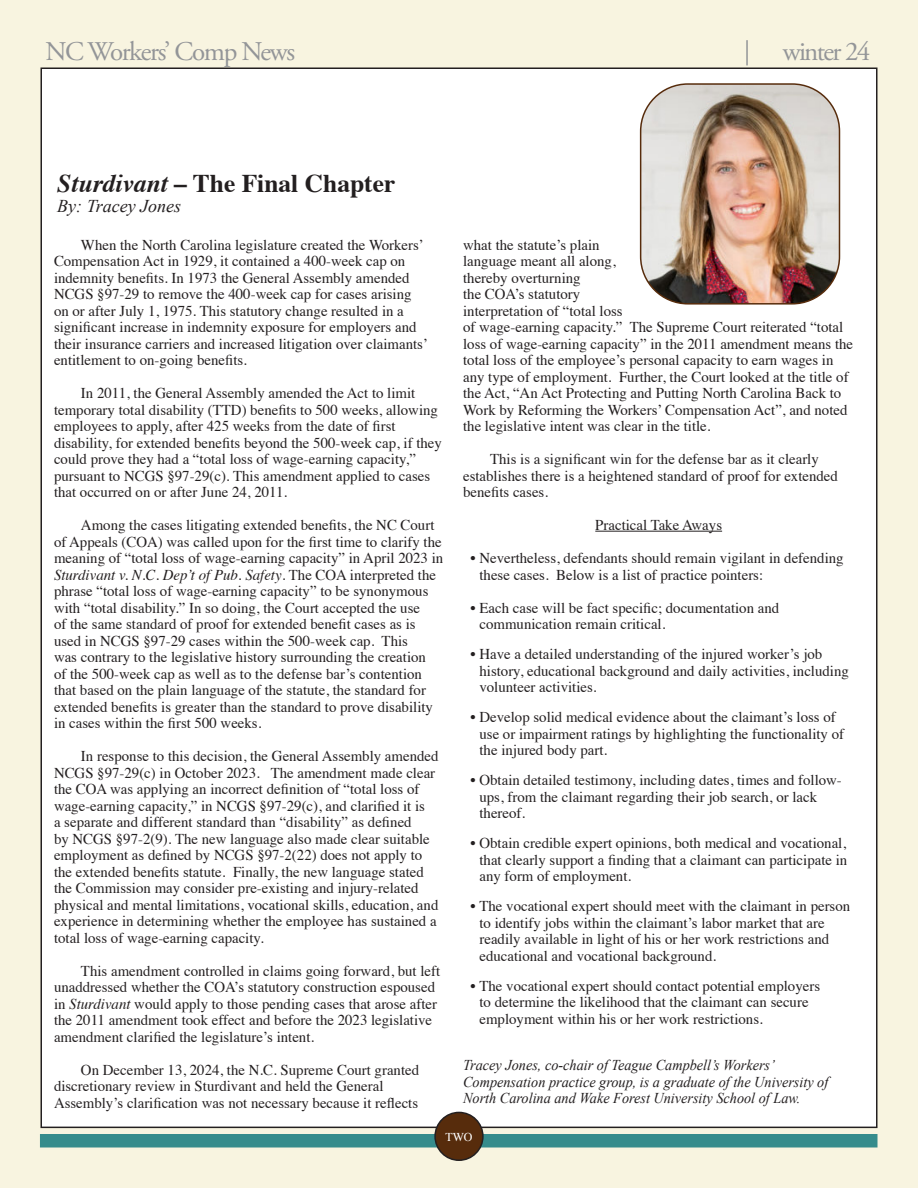
<style>
.page{position:relative;width:918px;height:1188px;background:#f8f4e0}
.page>*{position:absolute;margin:0;border:0;box-sizing:border-box;transform-origin:0 0}
.t1{font:27px "Adobe Garamond Pro";letter-spacing:-.055em;color:#939598}
.t2{font:700 25.5px "Times";color:#231f20}
.t3{font:italic 18px "Times New Roman";color:#231f20}
.t4{font:15px/16.5px "Times";color:#231f20}
.t5{font:italic 15px/16.5px "Times New Roman";color:#231f20;scale:.95 1}
.t6{font:12px "Times";color:#fff}
.s1{font-style:italic}
</style>
<div class="page">
<div style="left:41px;top:68px;width:836px;height:1059px;background:#fff"></div>
<div style="left:40px;top:1134px;width:837px;height:14px;background:#368c8c"></div>
<div style="left:435px;top:1112px;width:48px;height:48px;background:#572c0c;border-radius:50%"></div>
<div style="left:434px;top:1112px;width:50px;height:49px;border:2px solid #231f20;border-radius:50%"></div>
<hr style="left:746px;top:40px;width:2px;height:25px;background:#939598">
<img style="left:641px;top:86px;width:198px;height:216px">
<div style="left:640px;top:83px;width:200px;height:222px;border:2px solid #572c0c;border-radius:47px"></div>
<hr style="left:595px;top:531px;width:127px;height:1px;background:#231f20">
<p class="t1" style="left:45px;top:35px;width:251px">NC Workers’ Comp News</p>
<p class="t1" style="left:783px;top:35px;width:89px">winter 24</p>
<p class="t2" style="left:57px;top:159px;width:340px"><span class="s1">Sturdivant</span> – The Final Chapter</p>
<p class="t3" style="left:57px;top:194px;width:125px">By: Tracey Jones</p>
<p class="t4" style="left:54px;top:235px;width:376px;text-indent:27px">When the North Carolina legislature created the Workers’ Compensation Act in 1929, it contained a 400-week cap on indemnity benefits. In 1973 the General Assembly amended NCGS §97-29 to remove the 400-week cap for cases arising on or after July 1, 1975. This statutory change resulted in a significant increase in indemnity exposure for employers and their insurance carriers and increased litigation over claimants’ entitlement to on-going benefits.</p>
<p class="t4" style="left:54px;top:383px;width:389px;text-indent:27px">In 2011, the General Assembly amended the Act to limit temporary total disability (TTD) benefits to 500 weeks, allowing employees to apply, after 425 weeks from the date of first disability, for extended benefits beyond the 500-week cap, if they could prove they had a “total loss of wage-earning capacity,” pursuant to NCGS §97-29(c). This amendment applied to cases that occurred on or after June 24, 2011.</p>
<p class="t4" style="left:54px;top:515px;width:391px;text-indent:27px">Among the cases litigating extended benefits, the NC Court of Appeals (COA) was called upon for the first time to clarify the meaning of “total loss of wage-earning capacity” in April 2023 in <span class="s1">Sturdivant v. N.C. Dep’t of Pub. Safety</span>. The COA interpreted the phrase “total loss of wage-earning capacity” to be synonymous with “total disability.” In so doing, the Court accepted the use<br>of the same standard of proof for extended benefit cases as is used in NCGS §97-29 cases within the 500-week cap. This<br>was contrary to the legislative history surrounding the creation<br>of the 500-week cap as well as to the defense bar’s contention that based on the plain language of the statute, the standard for extended benefits is greater than the standard to prove disability in cases within the first 500 weeks.</p>
<p class="t4" style="left:54px;top:746px;width:386px;text-indent:27px">In response to this decision, the General Assembly amended NCGS §97-29(c) in October 2023. The amendment made clear the COA was applying an incorrect definition of “total loss of wage-earning capacity,” in NCGS §97-29(c), and clarified it is<br>a separate and different standard than “disability” as defined<br>by NCGS §97-2(9). The new language also made clear suitable employment as defined by NCGS §97-2(22) does not apply to the extended benefits statute. Finally, the new language stated the Commission may consider pre-existing and injury-related physical and mental limitations, vocational skills, education, and experience in determining whether the employee has sustained a total loss of wage-earning capacity.</p>
<p class="t4" style="left:54px;top:961px;width:388px;text-indent:27px">This amendment controlled in claims going forward, but left unaddressed whether the COA’s statutory construction espoused in <span class="s1">Sturdivant</span> would apply to those pending cases that arose after the 2011 amendment took effect and before the 2023 legislative amendment clarified the legislature’s intent.</p>
<p class="t4" style="left:54px;top:1060px;width:367px;text-indent:27px">On December 13, 2024, the N.C. Supreme Court granted discretionary review in Sturdivant and held the General<br>Assembly’s clarification was not necessary because it reflects</p>
<p class="t4" style="left:463px;top:235px;width:392px">what the statute’s plain<br>language meant all along,<br>thereby overturning<br>the COA’s statutory<br>interpretation of “total loss<br>of wage-earning capacity.” The Supreme Court reiterated “total loss of wage-earning capacity” in the 2011 amendment means the total loss of the employee’s personal capacity to earn wages in any type of employment. Further, the Court looked at the title of the Act, “An Act Protecting and Putting North Carolina Back to Work by Reforming the Workers’ Compensation Act”, and noted the legislative intent was clear in the title.</p>
<p class="t4" style="left:463px;top:449px;width:376px;text-indent:27px">This is a significant win for the defense bar as it clearly establishes there is a heightened standard of proof for extended benefits cases.</p>
<p class="t4" style="left:595px;top:515px;width:128px">Practical Take Aways</p>
<p class="t4" style="left:479px;top:548px;width:366px;text-indent:-9px">• Nevertheless, defendants should remain vigilant in defending these cases. Below is a list of practice pointers:</p>
<p class="t4" style="left:479px;top:598px;width:301px;text-indent:-9px">• Each case will be fact specific; documentation and communication remain critical.</p>
<p class="t4" style="left:479px;top:644px;width:371px;text-indent:-9px">• Have a detailed understanding of the injured worker’s job history, educational background and daily activities, including volunteer activities.</p>
<p class="t4" style="left:479px;top:707px;width:366px;text-indent:-9px">• Develop solid medical evidence about the claimant’s loss of use or impairment ratings by highlighting the functionality of the injured body part.</p>
<p class="t4" style="left:479px;top:770px;width:364px;text-indent:-9px">• Obtain detailed testimony, including dates, times and follow&shy;ups, from the claimant regarding their job search, or lack thereof.</p>
<p class="t4" style="left:479px;top:833px;width:369px;text-align:justify;text-indent:-9px">• Obtain credible expert opinions, both medical and vocational, that clearly support a finding that a claimant can participate in any form of employment.</p>
<p class="t4" style="left:479px;top:896px;width:372px;text-indent:-9px">• The vocational expert should meet with the claimant in person to identify jobs within the claimant’s labor market that are readily available in light of his or her work restrictions and educational and vocational background.</p>
<p class="t4" style="left:479px;top:976px;width:342px;text-indent:-9px">• The vocational expert should contact potential employers to determine the likelihood that the claimant can secure employment within his or her work restrictions.</p>
<p class="t5" style="left:463px;top:1056px;width:386px">Tracey Jones, co-chair of Teague Campbell’s Workers’<br>Compensation practice group, is a graduate of the University of<br>North Carolina and Wake Forest University School of Law.</p>
<p class="t6" style="left:445px;top:1126px;width:29px">TWO</p>
</div>
